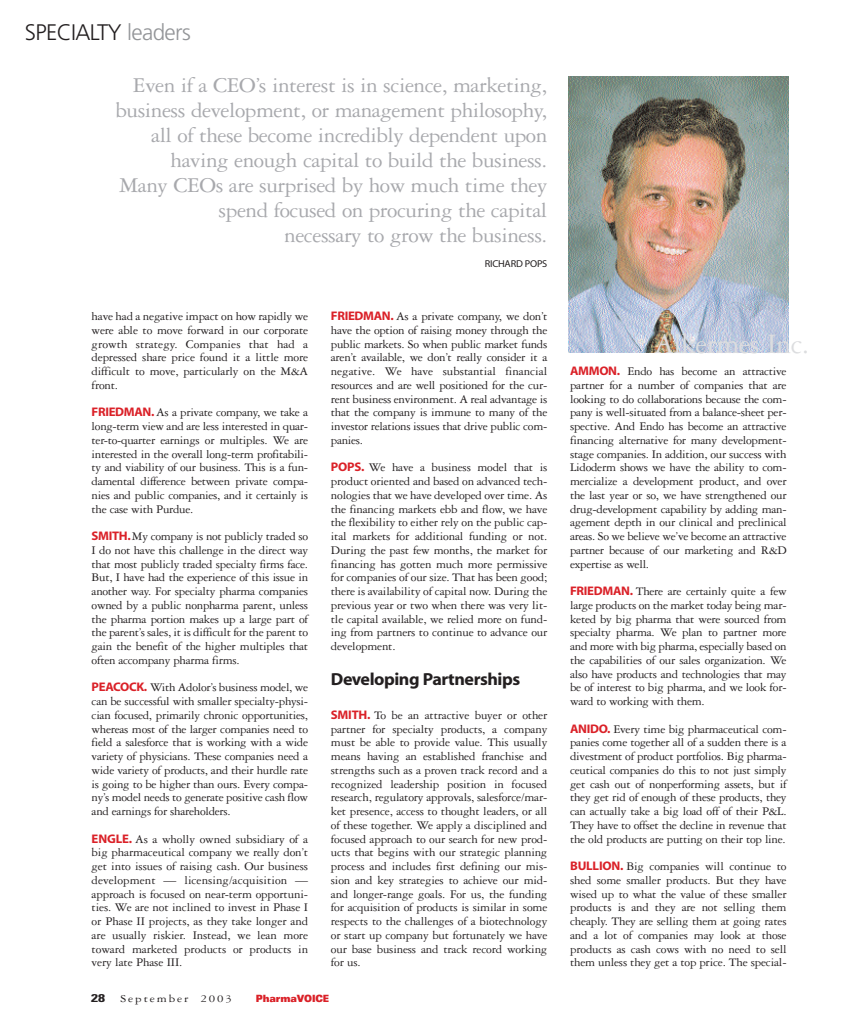
<style>
.page{position:relative;width:855px;height:1035px;background:#fff}
.page>*{position:absolute;margin:0;border:0;box-sizing:border-box;transform-origin:0 0}
.t1{font:30px "Garamond Three";letter-spacing:-.02em;color:#dcdddf}
.t2{font:22.5px/25px "Garamond Three";letter-spacing:-.02em;color:#a8a9ad;text-align:right}
.t3{font:300 22.5px "Frutiger";letter-spacing:-.03em;color:#231f20}
.t4{font:17.5px "Myriad MM 700 600";letter-spacing:-.025em;color:#231f20}
.t5{font:12.5px/13.8px "Garamond Three";letter-spacing:-.025em;color:#231f20;text-align:justify}
.t6{font:11.25px "Garamond Three";letter-spacing:.15em;color:#231f20;scale:1.15 1}
.t7{font:700 condensed 11.25px "Univers";color:#231f20;scale:1.4 1}
.t8{font:900 expanded 10px "Univers";letter-spacing:-.015em;color:#da2128;scale:.75 1}
.t9{font:10px "Myriad MM 400 600";letter-spacing:-.02em;color:#231f20}
.s1{color:#939598}
.s2{font-family:"Myriad MM 700 600";color:#da2128}
</style>
<div class="page">
<img style="left:569px;top:76px;width:220px;height:276px">
<h2 class="t3" style="left:25px;top:23px;width:168px">SPECIALTY <span class="s1">leaders</span></h2>
<p class="t2" style="left:115px;top:75px;width:433px">Even if a CEO’s interest is in science, marketing, business development, or management philosophy, all of these become incredibly dependent upon having enough capital to build the business.<br>Many CEOs are surprised by how much time they spend focused on procuring the capital<br>necessary to grow the business.</p>
<p class="t9" style="left:485px;top:260px;width:64px">RICHARD POPS</p>
<p class="t5" style="left:92px;top:310px;width:218px">have had a negative impact on how rapidly we were able to move forward in our corporate growth strategy. Companies that had a depressed share price found it a little more difficult to move, particularly on the M&amp;A front.</p>
<p class="t5" style="left:92px;top:407px;width:218px"><span class="s2">FRIEDMAN.</span>As a private company, we take a long-term view and are less interested in quar&shy;ter-to-quarter earnings or multiples. We are interested in the overall long-term profitabili&shy;ty and viability of our business. This is a fun&shy;damental difference between private compa&shy;nies and public companies, and it certainly is the case with Purdue.</p>
<p class="t5" style="left:92px;top:530px;width:218px"><span class="s2">SMITH.</span>My company is not publicly traded so I do not have this challenge in the direct way that most publicly traded specialty firms face.<br>But, I have had the experience of this issue in another way. For specialty pharma companies owned by a public nonpharma parent, unless the pharma portion makes up a large part of the parent’s sales, it is difficult for the parent to gain the benefit of the higher multiples that often accompany pharma firms.</p>
<p class="t5" style="left:92px;top:682px;width:218px"><span class="s2">PEACOCK.</span> With Adolor’s business model, we can be successful with smaller specialty-physi&shy;cian focused, primarily chronic opportunities, whereas most of the larger companies need to field a salesforce that is working with a wide variety of physicians. These companies need a wide variety of products, and their hurdle rate is going to be higher than ours. Every compa&shy;ny’s model needs to generate positive cash flow and earnings for shareholders.</p>
<p class="t5" style="left:92px;top:833px;width:218px"><span class="s2">ENGLE.</span> As a wholly owned subsidiary of a big pharmaceutical company we really don’t get into issues of raising cash. Our business development — licensing/acquisition — approach is focused on near-term opportuni&shy;ties. We are not inclined to invest in Phase I or Phase II projects, as they take longer and are usually riskier. Instead, we lean more toward marketed products or products in very late Phase III.</p>
<p class="t5" style="left:331px;top:310px;width:218px"><span class="s2">FRIEDMAN.</span> As a private company, we don’t have the option of raising money through the public markets. So when public market funds aren’t available, we don’t really consider it a negative. We have substantial financial resources and are well positioned for the cur&shy;rent business environment. A real advantage is that the company is immune to many of the investor relations issues that drive public com&shy;panies.</p>
<p class="t5" style="left:331px;top:462px;width:218px"><span class="s2">POPS.</span> We have a business model that is product oriented and based on advanced tech&shy;nologies that we have developed over time. As the financing markets ebb and flow, we have the flexibility to either rely on the public cap&shy;ital markets for additional funding or not.<br>During the past few months, the market for financing has gotten much more permissive for companies of our size. That has been good; there is availability of capital now. During the previous year or two when there was very lit&shy;tle capital available, we relied more on fund&shy;ing from partners to continue to advance our development.</p>
<h3 class="t4" style="left:331px;top:672px;width:191px">Developing Partnerships</h3>
<p class="t5" style="left:331px;top:709px;width:218px"><span class="s2">SMITH.</span> To be an attractive buyer or other partner for specialty products, a company must be able to provide value. This usually means having an established franchise and strengths such as a proven track record and a recognized leadership position in focused research, regulatory approvals, salesforce/mar&shy;ket presence, access to thought leaders, or all of these together. We apply a disciplined and focused approach to our search for new prod&shy;ucts that begins with our strategic planning process and includes first defining our mis&shy;sion and key strategies to achieve our mid&shy;and longer-range goals. For us, the funding for acquisition of products is similar in some respects to the challenges of a biotechnology or start up company but fortunately we have our base business and track record working for us.</p>
<p class="t7" style="left:91px;top:994px;width:11px">28</p>
<p class="t6" style="left:121px;top:994px;width:98px">September 2003</p>
<p class="t8" style="left:256px;top:995px;width:99px">PharmaVOICE</p>
<h1 class="t1" style="left:654px;top:333px;width:157px">Alkermes Inc.</h1>
<p class="t5" style="left:570px;top:365px;width:218px"><span class="s2">AMMON.</span> Endo has become an attractive partner for a number of companies that are looking to do collaborations because the com&shy;pany is well-situated from a balance-sheet per&shy;spective. And Endo has become an attractive financing alternative for many development&shy;stage companies. In addition, our success with Lidoderm shows we have the ability to com&shy;mercialize a development product, and over the last year or so, we have strengthened our drug-development capability by adding man&shy;agement depth in our clinical and preclinical areas. So we believe we’ve become an attractive partner because of our marketing and R&amp;D expertise as well.</p>
<p class="t5" style="left:570px;top:585px;width:218px"><span class="s2">FRIEDMAN.</span> There are certainly quite a few large products on the market today being mar&shy;keted by big pharma that were sourced from specialty pharma. We plan to partner more and more with big pharma, especially based on the capabilities of our sales organization. We also have products and technologies that may be of interest to big pharma, and we look for&shy;ward to working with them.</p>
<p class="t5" style="left:570px;top:723px;width:218px"><span class="s2">ANIDO.</span> Every time big pharmaceutical com&shy;panies come together all of a sudden there is a divestment of product portfolios. Big pharma&shy;ceutical companies do this to not just simply get cash out of nonperforming assets, but if they get rid of enough of these products, they can actually take a big load off of their P&amp;L.<br>They have to offset the decline in revenue that the old products are putting on their top line.</p>
<p class="t5" style="left:570px;top:860px;width:218px"><span class="s2">BULLION.</span> Big companies will continue to shed some smaller products. But they have wised up to what the value of these smaller products is and they are not selling them cheaply. They are selling them at going rates and a lot of companies may look at those products as cash cows with no need to sell them unless they get a top price. The special-</p>
</div>
